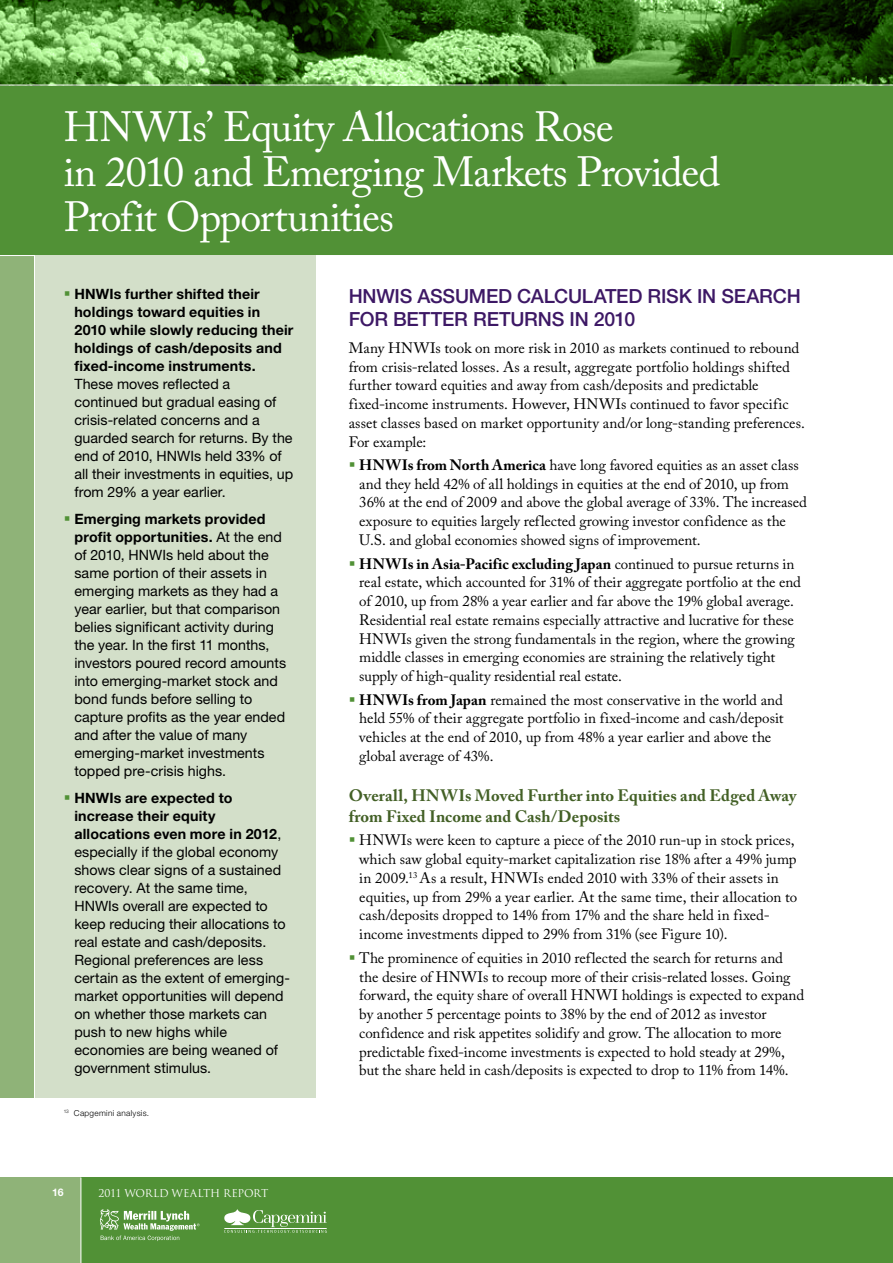
<style>
.page{position:relative;width:893px;height:1263px;background:#fff}
.page>*{position:absolute;margin:0;border:0;box-sizing:border-box;transform-origin:0 0}
.t1{font:42px/45px "Adobe Caslon Pro";letter-spacing:-.025em;color:#fff}
.t2{font:500 19.5px/22.5px "Helvetica Neue LT Std";letter-spacing:-.01em;color:#3d1865}
.t3{font:700 16.5px/21px "Adobe Caslon Pro";letter-spacing:.005em;color:#436026}
.t4{font:15px/18.8px "Adobe Caslon Pro";letter-spacing:-.005em;color:#000}
.t5{font:14.25px/18px "Helvetica Neue LT Std";color:#000}
.t6{font:700 14.25px/18px "Helvetica Neue LT Std";letter-spacing:.01em;color:#000}
.t7{font:10.5px "Trajan Pro";letter-spacing:-.015em;color:#fff}
.t8{font:700 10.5px "Helvetica Neue LT Std";color:#fff}
.t9{font:300 8.25px "Helvetica Neue LT Std";letter-spacing:.035em;color:#000}
.s1{font-weight:700}
</style>
<div class="page">
<div style="left:0;top:255px;width:34px;height:842px;background:#8fb378"></div>
<div style="left:0;top:0;width:893px;height:255px;background:#519136"></div>
<div style="left:0;top:1177px;width:893px;height:86px;background:#519136"></div>
<div style="left:0;top:1177px;width:81px;height:86px;background:#8fb378"></div>
<hr style="left:81px;top:1177px;width:1px;height:86px;background:#fff">
<svg style="left:224px;top:1209px;width:103px;height:24px"></svg>
<hr style="left:0;top:255px;width:893px;height:1px;background:#fff">
<svg style="left:100px;top:1209px;width:100px;height:32px"></svg>
<img style="left:0;top:0;width:893px;height:85px">
<div style="left:35px;top:255px;width:280px;height:842px;background:#d3dfc9"></div>
<hr style="left:0;top:85px;width:893px;height:1px;background:#fff">
<h1 class="t1" style="left:64px;top:104px;width:658px">HNWIs’ Equity Allocations Rose<br>in 2010 and Emerging Markets Provided<br>Profit Opportunities</h1>
<p class="t6" style="left:74px;top:285px;width:220px">HNWIs further shifted their holdings toward equities in<br>2010 while slowly reducing their holdings of cash/deposits and fixed-income instruments.</p>
<p class="t5" style="left:74px;top:375px;width:220px">These moves reflected a continued but gradual easing of crisis-related concerns and a guarded search for returns. By the end of 2010, HNWIs held 33% of all their investments in equities, up from 29% a year earlier.</p>
<p class="t5" style="left:74px;top:510px;width:213px"><span class="s1">Emerging markets provided profit opportunities.</span> At the end of 2010, HNWIs held about the same portion of their assets in emerging markets as they had a year earlier, but that comparison belies significant activity during the year. In the first 11 months, investors poured record amounts into emerging-market stock and bond funds before selling to capture profits as the year ended and after the value of many emerging-market investments topped pre-crisis highs.</p>
<p class="t5" style="left:74px;top:789px;width:217px"><span class="s1">HNWIs are expected to increase their equity allocations even more in 2012</span>, especially if the global economy shows clear signs of a sustained recovery. At the same time,<br>HNWIs overall are expected to keep reducing their allocations to real estate and cash/deposits.<br>Regional preferences are less certain as the extent of emerging&shy;market opportunities will depend on whether those markets can push to new highs while economies are being weaned of government stimulus.</p>
<p class="t9" style="left:64px;top:1108px;width:87px"><sup>13</sup> Capgemini analysis.</p>
<p class="t8" style="left:52px;top:1186px;width:13px">16</p>
<p class="t7" style="left:98px;top:1186px;width:163px">2011 WORLD WEALTH REPORT</p>
<h2 class="t2" style="left:349px;top:285px;width:454px">HNWIS ASSUMED CALCULATED RISK IN SEARCH<br>FOR BETTER RETURNS IN 2010</h2>
<p class="t4" style="left:349px;top:338px;width:458px">Many HNWIs took on more risk in 2010 as markets continued to rebound from crisis-related losses. As a result, aggregate portfolio holdings shifted further toward equities and away from cash/deposits and predictable fixed-income instruments. However, HNWIs continued to favor specific asset classes based on market opportunity and/or long-standing preferences.<br>For example:</p>
<p class="t4" style="left:359px;top:455px;width:449px"><span class="s1">HNWIs from North America</span> have long favored equities as an asset class and they held 42% of all holdings in equities at the end of 2010, up from 36% at the end of 2009 and above the global average of 33%. The increased exposure to equities largely reflected growing investor confidence as the U.S. and global economies showed signs of improvement.</p>
<p class="t4" style="left:359px;top:554px;width:443px"><span class="s1">HNWIs in Asia-Pacific excluding Japan</span> continued to pursue returns in real estate, which accounted for 31% of their aggregate portfolio at the end of 2010, up from 28% a year earlier and far above the 19% global average.<br>Residential real estate remains especially attractive and lucrative for these HNWIs given the strong fundamentals in the region, where the growing middle classes in emerging economies are straining the relatively tight supply of high-quality residential real estate.</p>
<p class="t4" style="left:359px;top:690px;width:426px"><span class="s1">HNWIs from Japan</span> remained the most conservative in the world and held 55% of their aggregate portfolio in fixed-income and cash/deposit vehicles at the end of 2010, up from 48% a year earlier and above the global average of 43%.</p>
<p class="t3" style="left:349px;top:785px;width:449px">Overall, HNWIs Moved Further into Equities and Edged Away from Fixed Income and Cash/Deposits</p>
<p class="t4" style="left:359px;top:831px;width:439px">HNWIs were keen to capture a piece of the 2010 run-up in stock prices, which saw global equity-market capitalization rise 18% after a 49% jump in 2009.<sup>13</sup> As a result, HNWIs ended 2010 with 33% of their assets in equities, up from 29% a year earlier. At the same time, their allocation to cash/deposits dropped to 14% from 17% and the share held in fixed&shy;income investments dipped to 29% from 31% (see Figure 10).</p>
<p class="t4" style="left:359px;top:948px;width:446px">The prominence of equities in 2010 reflected the search for returns and the desire of HNWIs to recoup more of their crisis-related losses. Going forward, the equity share of overall HNWI holdings is expected to expand by another 5 percentage points to 38% by the end of 2012 as investor confidence and risk appetites solidify and grow. The allocation to more predictable fixed-income investments is expected to hold steady at 29%, but the share held in cash/deposits is expected to drop to 11% from 14%.</p>
</div>
